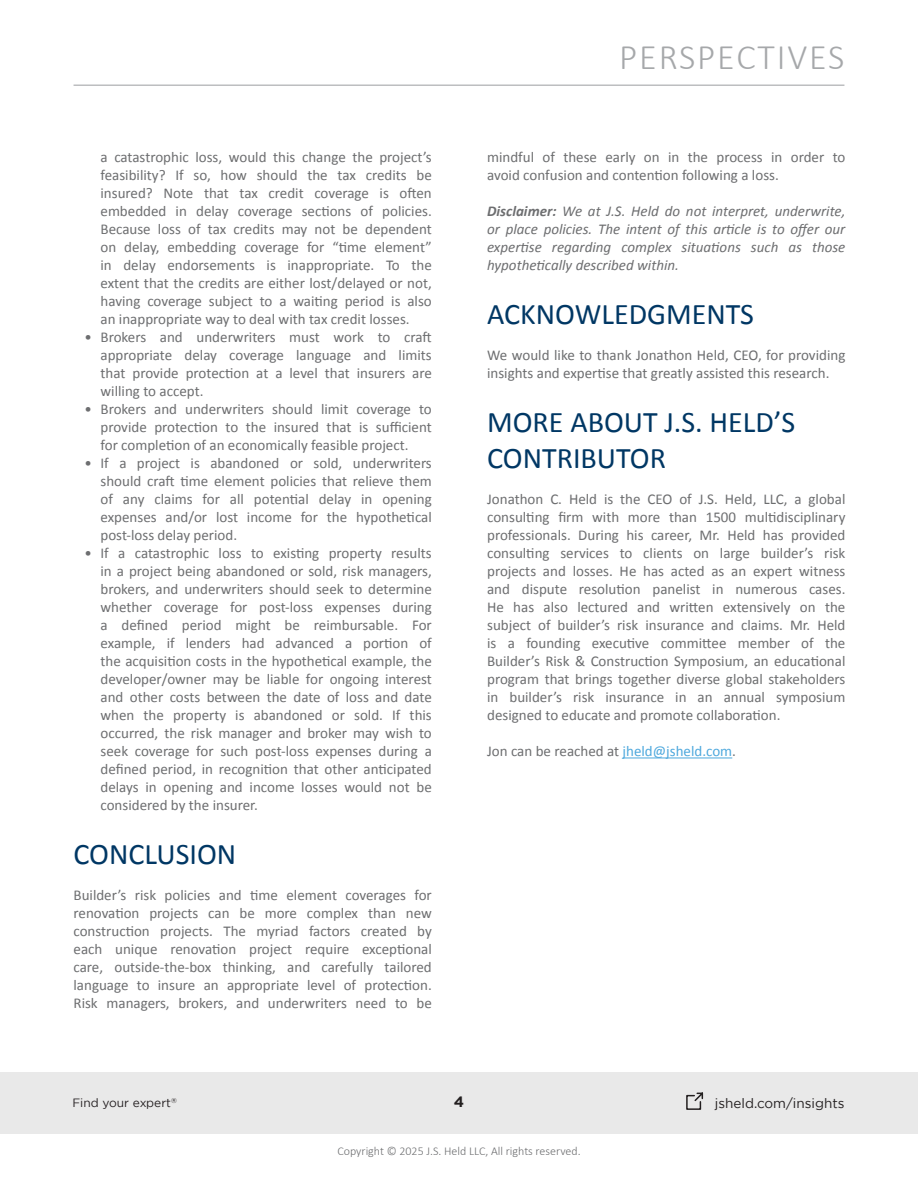
<style>
.page{position:relative;width:918px;height:1188px;background:#fff}
.page>*{position:absolute;margin:0;border:0;box-sizing:border-box;transform-origin:0 0}
.t1{font:300 36px "Calibri";letter-spacing:.05em;color:#a6a8aa}
.Main_Titles{font:30px/36px "Calibri";color:#003764}
.Text_Styles{font:15px/18px "Calibri";color:#6d6e70;text-align:justify}
.Text_Styles-2{font:italic 15px/18px "Calibri";color:#6d6e70;text-align:justify}
.t2{font:700 15px "Gotham";color:#231f20}
.t3{font:13.5px "Gotham";color:#231f20}
.t4{font:300 12px "Calibri";color:#6d6e70}
.t5{font:12px "Gotham";color:#241f21}
.t6{font:7.05px "Gotham";color:#241f21}
.s1{font-weight:700}
.s2{color:#4da8dd}
</style>
<div class="page">
<div style="left:0;top:1072px;width:918px;height:62px;background:#e9e9e9"></div>
<hr style="left:74px;top:85px;width:770px;height:1px;background:#a6a8ab">
<svg style="left:686px;top:1092px;width:18px;height:18px"></svg>
<hr style="left:623px;top:757px;width:109px;height:1px;background:#4da8dd">
<p class="Text_Styles" style="left:101px;top:148px;width:333px">a catastrophic loss, would this change the project’s feasibility? If so, how should the tax credits be insured? Note that tax credit coverage is often embedded in delay coverage sections of policies.<br>Because loss of tax credits may not be dependent on delay, embedding coverage for “time element” in delay endorsements is inappropriate. To the extent that the credits are either lost/delayed or not, having coverage subject to a waiting period is also an inappropriate way to deal with tax credit losses.</p>
<p class="Text_Styles" style="left:101px;top:328px;width:333px;text-indent:-16px">• Brokers and underwriters must work to craft appropriate delay coverage language and limits that provide protection at a level that insurers are willing to accept.</p>
<p class="Text_Styles" style="left:101px;top:400px;width:333px;text-indent:-16px">• Brokers and underwriters should limit coverage to provide protection to the insured that is sufficient for completion of an economically feasible project.</p>
<p class="Text_Styles" style="left:101px;top:454px;width:333px;text-indent:-16px">• If a project is abandoned or sold, underwriters should craft time element policies that relieve them of any claims for all potential delay in opening expenses and/or lost income for the hypothetical post-loss delay period.</p>
<p class="Text_Styles" style="left:101px;top:544px;width:333px;text-indent:-16px">• If a catastrophic loss to existing property results in a project being abandoned or sold, risk managers, brokers, and underwriters should seek to determine whether coverage for post-loss expenses during a defined period might be reimbursable. For example, if lenders had advanced a portion of the acquisition costs in the hypothetical example, the developer/owner may be liable for ongoing interest and other costs between the date of loss and date when the property is abandoned or sold. If this occurred, the risk manager and broker may wish to seek coverage for such post-loss expenses during a defined period, in recognition that other anticipated delays in opening and income losses would not be considered by the insurer.</p>
<p class="Main_Titles" style="left:74px;top:835px;width:164px">CONCLUSION</p>
<p class="Text_Styles" style="left:74px;top:886px;width:360px">Builder’s risk policies and time element coverages for renovation projects can be more complex than new construction projects. The myriad factors created by each unique renovation project require exceptional care, outside-the-box thinking, and carefully tailored language to insure an appropriate level of protection.<br>Risk managers, brokers, and underwriters need to be</p>
<h1 class="t1" style="left:619px;top:35px;width:227px">PERSPECTIVES</h1>
<p class="Text_Styles" style="left:487px;top:148px;width:360px">mindful of these early on in the process in order to avoid confusion and contention following a loss.</p>
<p class="Text_Styles-2" style="left:487px;top:202px;width:360px"><span class="s1">Disclaimer:</span> We at J.S. Held do not interpret, underwrite, or place policies. The intent of this article is to offer our expertise regarding complex situations such as those hypothetically described within.</p>
<p class="Main_Titles" style="left:487px;top:295px;width:268px">ACKNOWLEDGMENTS</p>
<p class="Text_Styles" style="left:487px;top:346px;width:360px">We would like to thank Jonathon Held, CEO, for providing insights and expertise that greatly assisted this research.</p>
<p class="Main_Titles" style="left:487px;top:403px;width:310px">MORE ABOUT J.S. HELD’S<br>CONTRIBUTOR</p>
<p class="Text_Styles" style="left:487px;top:490px;width:360px">Jonathon C. Held is the CEO of J.S. Held, LLC, a global consulting firm with more than 1500 multidisciplinary professionals. During his career, Mr. Held has provided consulting services to clients on large builder’s risk projects and losses. He has acted as an expert witness and dispute resolution panelist in numerous cases.<br>He has also lectured and written extensively on the subject of builder’s risk insurance and claims. Mr. Held is a founding executive committee member of the Builder’s Risk &amp; Construction Symposium, an educational program that brings together diverse global stakeholders in builder’s risk insurance in an annual symposium designed to educate and promote collaboration.</p>
<p class="Text_Styles" style="left:487px;top:742px;width:250px">Jon can be reached at <span class="s2">jheld@jsheld.com</span>.</p>
<p class="t5" style="left:72px;top:1096px;width:100px">Find your expert</p>
<p class="t2" style="left:454px;top:1093px;width:12px">4</p>
<p class="t3" style="left:715px;top:1095px;width:131px">jsheld.com/insights</p>
<p class="t6" style="left:171px;top:1096px;width:7px">®</p>
<p class="t4" style="left:337px;top:1144px;width:245px">Copyright © 2025 J.S. Held LLC, All rights reserved.</p>
</div>
